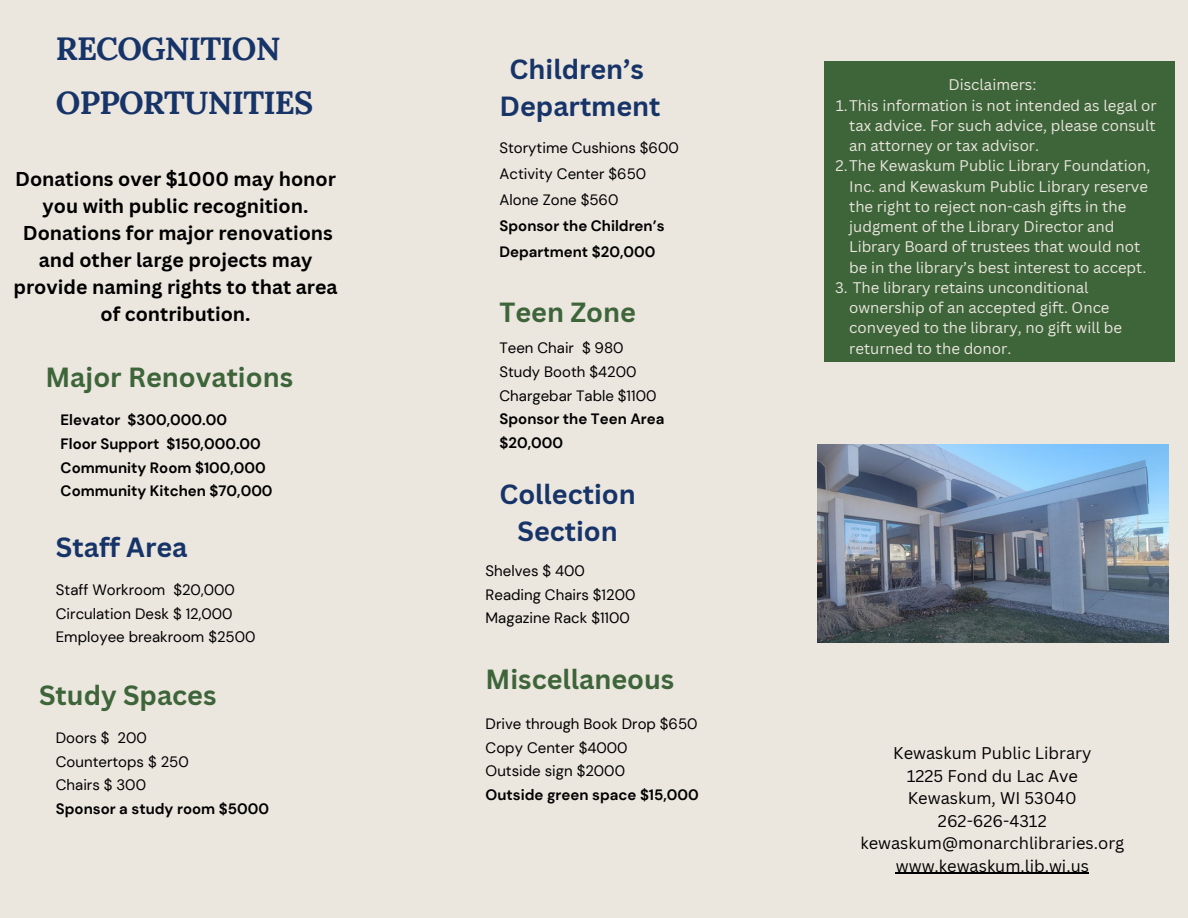
<style>
.page{position:relative;width:1188px;height:918px;background:#ebe6de}
.page>*{position:absolute;margin:0;border:0;box-sizing:border-box;transform-origin:0 0}
.t1{font:700 32.1px "Lora";letter-spacing:-.025em;color:#173469}
.t2{font:700 27px "Canva Sans";color:#3e653a}
.t3{font:700 27px/37.2px "Canva Sans";color:#173469;text-align:center}
.t4{font:700 19.5px/27px "Canva Sans";color:#000;text-align:center}
.t5{font:16.5px "Canva Sans";color:#000}
.t6{font:15px/20.2px "Canva Sans";color:#ebe6de}
.t7{font:15px "DM Sans";color:#000}
.t8{font:700 15px/23.7px "DM Sans";color:#000}
</style>
<div class="page">
<div style="left:824px;top:62px;width:350px;height:300px;background:#3e653a"></div>
<img style="left:817px;top:445px;width:351px;height:198px">
<hr style="left:896px;top:873px;width:193px;height:1px;background:#000">
<p class="t1" style="left:56px;top:28px;width:226px">RECOGNITION</p>
<p class="t1" style="left:56px;top:82px;width:259px">OPPORTUNITIES</p>
<p class="t4" style="left:14px;top:165px;width:326px">Donations over $1000 may honor you with public recognition.<br>Donations for major renovations and other large projects may provide naming rights to that area of contribution.</p>
<p class="t2" style="left:45px;top:359px;width:249px">Major Renovations</p>
<p class="t8" style="left:61px;top:409px;width:213px">Elevator $300,000.00<br>Floor Support $150,000.00<br>Community Room $100,000<br>Community Kitchen $70,000</p>
<p class="t3" style="left:56px;top:528px;width:133px">Staff Area</p>
<h3 class="t7" style="left:56px;top:580px;width:180px">Staff Workroom $20,000</h3>
<h2 class="t7" style="left:56px;top:604px;width:178px">Circulation Desk $ 12,000</h2>
<p class="t7" style="left:56px;top:627px;width:201px">Employee breakroom $2500</p>
<p class="t2" style="left:39px;top:676px;width:179px">Study Spaces</p>
<h2 class="t7" style="left:56px;top:728px;width:93px">Doors $ 200</h2>
<p class="t7" style="left:56px;top:752px;width:134px">Countertops $ 250</p>
<p class="t7" style="left:56px;top:775px;width:92px">Chairs $ 300</p>
<p class="t8" style="left:56px;top:797px;width:215px">Sponsor a study room $5000</p>
<p class="t3" style="left:500px;top:50px;width:163px">Children’s<br>Department</p>
<h2 class="t7" style="left:500px;top:139px;width:181px">Storytime Cushions $600</h2>
<p class="t7" style="left:500px;top:164px;width:148px">Activity Center $650</p>
<p class="t7" style="left:500px;top:190px;width:120px">Alone Zone $560</p>
<p class="t8" style="left:500px;top:214px;width:167px">Sponsor the Children’s</p>
<h2 class="t8" style="left:500px;top:240px;width:157px">Department $20,000</h2>
<p class="t2" style="left:500px;top:293px;width:138px">Teen Zone</p>
<p class="t7" style="left:500px;top:338px;width:126px">Teen Chair $ 980</p>
<p class="t7" style="left:500px;top:362px;width:139px">Study Booth $4200</p>
<p class="t7" style="left:500px;top:386px;width:158px">Chargebar Table $1100</p>
<p class="t8" style="left:500px;top:407px;width:166px">Sponsor the Teen Area $20,000</p>
<p class="t3" style="left:500px;top:475px;width:138px">Collection<br>Section</p>
<p class="t7" style="left:486px;top:561px;width:101px">Shelves $ 400</p>
<p class="t7" style="left:486px;top:585px;width:151px">Reading Chairs $1200</p>
<h2 class="t7" style="left:486px;top:608px;width:146px">Magazine Rack $1100</h2>
<h2 class="t2" style="left:486px;top:660px;width:190px">Miscellaneous</h2>
<p class="t7" style="left:486px;top:714px;width:214px">Drive through Book Drop $650</p>
<p class="t7" style="left:486px;top:738px;width:143px">Copy Center $4000</p>
<h2 class="t7" style="left:486px;top:761px;width:141px">Outside sign $2000</h2>
<p class="t8" style="left:486px;top:783px;width:215px">Outside green space $15,000</p>
<p class="t6" style="left:948px;top:74px;width:89px">Disclaimers:</p>
<p class="t6" style="left:849px;top:95px;width:309px;text-align:justify;text-indent:-13px">1.This information is not intended as legal or tax advice. For such advice, please consult an attorney or tax advisor.</p>
<p class="t6" style="left:849px;top:155px;width:303px;text-indent:-14px">2.The Kewaskum Public Library Foundation, Inc. and Kewaskum Public Library reserve the right to reject non-cash gifts in the judgment of the Library Director and Library Board of trustees that would not be in the library’s best interest to accept.</p>
<p class="t6" style="left:849px;top:277px;width:274px;text-indent:-14px">3. The library retains unconditional ownership of an accepted gift. Once conveyed to the library, no gift will be returned to the donor.</p>
<p class="t5" style="left:893px;top:742px;width:200px">Kewaskum Public Library</p>
<p class="t5" style="left:907px;top:764px;width:173px">1225 Fond du Lac Ave</p>
<p class="t5" style="left:908px;top:787px;width:170px">Kewaskum, WI 53040</p>
<p class="t5" style="left:938px;top:809px;width:110px">262-626-4312</p>
<p class="t5" style="left:860px;top:832px;width:265px">kewaskum@monarchlibraries.org</p>
<p class="t5" style="left:896px;top:854px;width:195px">www.kewaskum.lib.wi.us</p>
</div>
